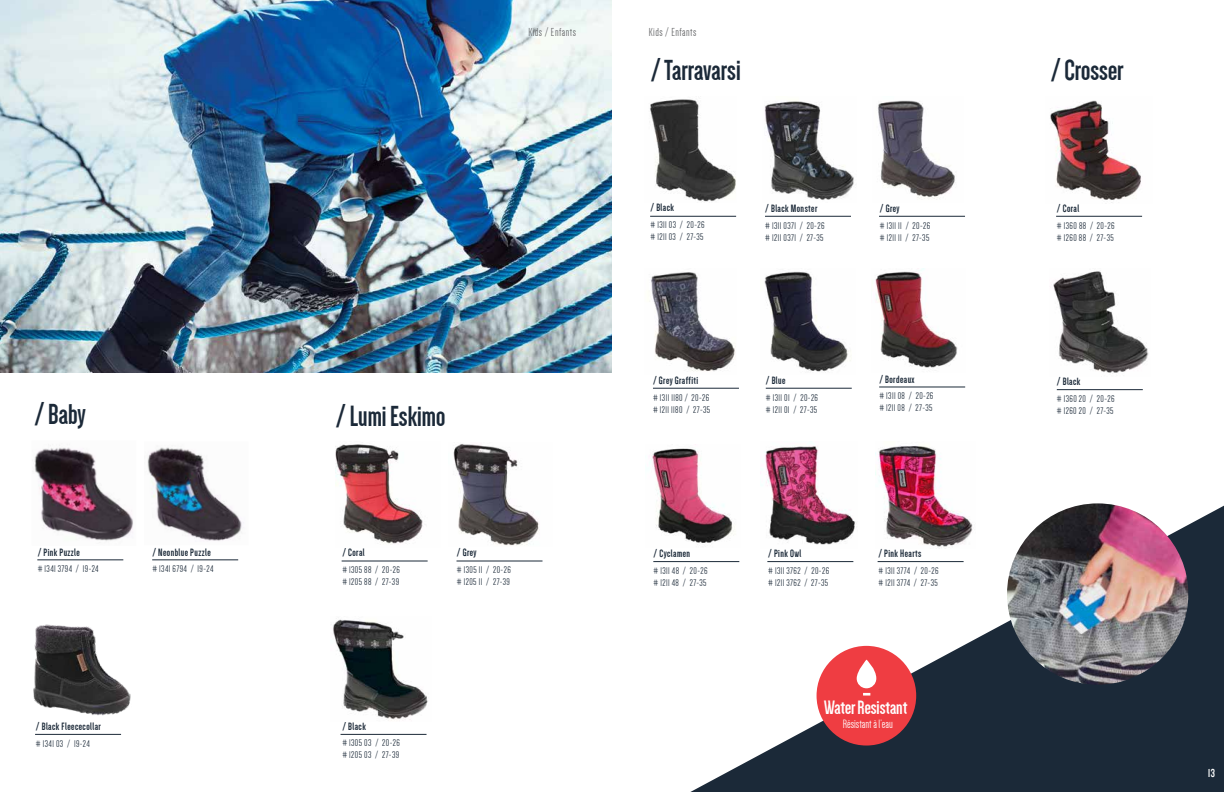
<style>
.page{position:relative;width:1224px;height:792px;background:#fff}
.page>*{position:absolute;margin:0;border:0;box-sizing:border-box;transform-origin:0 0}
.t1{font:700 30px "Dense";color:#1b2938}
.t2{font:700 20px "Dense";color:#fff}
.t3{font:12.5px "Dense";color:#fff}
.t4{font:12px "Dense";letter-spacing:.04em;color:#636466}
.t5{font:700 12px "Dense";color:#fff}
.t6{font:700 11px "Dense";letter-spacing:.04em;color:#1b2938}
.t7{font:10px/12px "Dense";letter-spacing:.04em;color:#1b2938}
</style>
<div class="page">
<img style="left:0;top:0;width:612px;height:373px">
<img style="left:650px;top:99px;width:86px;height:103px">
<img style="left:764px;top:101px;width:90px;height:99px">
<img style="left:878px;top:100px;width:77px;height:100px">
<img style="left:651px;top:272px;width:85px;height:99px">
<img style="left:764px;top:271px;width:87px;height:101px">
<img style="left:1050px;top:100px;width:91px;height:103px">
<img style="left:760px;top:441px;width:68px;height:65px">
<img style="left:875px;top:445px;width:71px;height:61px">
<img style="left:1053px;top:271px;width:96px;height:103px">
<hr style="left:650px;top:216px;width:86px;height:1px;background:#1b2938">
<hr style="left:765px;top:216px;width:86px;height:1px;background:#1b2938">
<hr style="left:653px;top:561px;width:86px;height:1px;background:#1b2938">
<hr style="left:879px;top:386px;width:86px;height:1px;background:#1b2938">
<hr style="left:1056px;top:216px;width:86px;height:1px;background:#1b2938">
<hr style="left:879px;top:216px;width:86px;height:1px;background:#1b2938">
<hr style="left:1057px;top:389px;width:86px;height:1px;background:#1b2938">
<hr style="left:653px;top:388px;width:86px;height:1px;background:#1b2938">
<hr style="left:766px;top:388px;width:86px;height:1px;background:#1b2938">
<img style="left:651px;top:444px;width:73px;height:97px">
<img style="left:875px;top:269px;width:83px;height:99px">
<img style="left:34px;top:445px;width:99px;height:96px">
<img style="left:336px;top:444px;width:87px;height:101px">
<img style="left:33px;top:624px;width:98px;height:92px">
<img style="left:333px;top:619px;width:95px;height:101px">
<hr style="left:37px;top:559px;width:86px;height:1px;background:#1b2938">
<hr style="left:342px;top:561px;width:86px;height:1px;background:#1b2938">
<hr style="left:152px;top:559px;width:86px;height:1px;background:#1b2938">
<hr style="left:457px;top:561px;width:86px;height:1px;background:#1b2938">
<hr style="left:35px;top:734px;width:86px;height:1px;background:#1b2938">
<hr style="left:341px;top:734px;width:86px;height:1px;background:#1b2938">
<img style="left:147px;top:447px;width:95px;height:94px">
<img style="left:453px;top:444px;width:87px;height:102px">
<svg style="left:690px;top:506px;width:534px;height:286px"></svg>
<img style="left:1007px;top:503px;width:181px;height:182px;border-radius:91px">
<div style="left:817px;top:646px;width:99px;height:100px;background:#ef3d42;border-radius:50%"></div>
<svg style="left:857px;top:660px;width:19px;height:28px"></svg>
<svg style="left:863px;top:693px;width:7px;height:3px"></svg>
<p class="t4" style="left:528px;top:26px;width:49px">Kids / Enfants</p>
<h1 class="t1" style="left:34px;top:400px;width:53px">/Baby</h1>
<h1 class="t1" style="left:336px;top:401px;width:111px">/Lumi Eskimo</h1>
<p class="t6" style="left:38px;top:547px;width:44px">/ Pink Puzzle</p>
<p class="t7" style="left:38px;top:563px;width:62px"># 1341 3794 / 19-24</p>
<p class="t6" style="left:152px;top:547px;width:60px">/ Neonblue Puzzle</p>
<p class="t7" style="left:152px;top:563px;width:63px"># 1341 6794 / 19-24</p>
<p class="t6" style="left:342px;top:547px;width:24px">/ Coral</p>
<p class="t7" style="left:342px;top:563px;width:59px"># 1305 88 / 20-26 # 1205 88 / 27-39</p>
<p class="t6" style="left:457px;top:547px;width:21px">/ Grey</p>
<p class="t7" style="left:457px;top:563px;width:55px"># 1305 11 / 20-26 # 1205 11 / 27-39</p>
<p class="t6" style="left:36px;top:721px;width:66px">/ Black Fleececollar</p>
<p class="t7" style="left:36px;top:738px;width:55px"># 1341 03 / 19-24</p>
<p class="t6" style="left:342px;top:720px;width:25px">/ Black</p>
<p class="t7" style="left:342px;top:737px;width:59px"># 1305 03 / 20-26 # 1205 03 / 27-39</p>
<p class="t4" style="left:649px;top:26px;width:49px">Kids / Enfants</p>
<h1 class="t1" style="left:651px;top:55px;width:91px">/Tarravarsi</h1>
<h1 class="t1" style="left:1051px;top:55px;width:74px">/Crosser</h1>
<p class="t6" style="left:651px;top:202px;width:25px">/ Black</p>
<p class="t7" style="left:651px;top:219px;width:55px"># 1311 03 / 20-26 # 1211 03 / 27-35</p>
<p class="t6" style="left:765px;top:203px;width:54px">/ Black Monster</p>
<p class="t7" style="left:765px;top:220px;width:61px"># 1311 0371 / 20-26 # 1211 0371 / 27-35</p>
<p class="t6" style="left:880px;top:203px;width:21px">/ Grey</p>
<p class="t7" style="left:880px;top:220px;width:52px"># 1311 11 / 20-26 # 1211 11 / 27-35</p>
<p class="t6" style="left:1057px;top:203px;width:24px">/ Coral</p>
<p class="t7" style="left:1057px;top:220px;width:59px"># 1360 88 / 20-26 # 1260 88 / 27-35</p>
<p class="t6" style="left:653px;top:375px;width:47px">/ Grey Graffiti</p>
<p class="t7" style="left:653px;top:392px;width:59px"># 1311 1180 / 20-26 # 1211 1180 / 27-35</p>
<p class="t6" style="left:766px;top:375px;width:21px">/ Blue</p>
<p class="t7" style="left:766px;top:392px;width:54px"># 1311 01 / 20-26 # 1211 01 / 27-35</p>
<p class="t6" style="left:879px;top:374px;width:37px">/ Bordeaux</p>
<p class="t7" style="left:879px;top:390px;width:56px"># 1311 08 / 20-26 # 1211 08 / 27-35</p>
<p class="t6" style="left:1057px;top:376px;width:25px">/ Black</p>
<p class="t7" style="left:1057px;top:393px;width:59px"># 1360 20 / 20-26 # 1260 20 / 27-35</p>
<p class="t6" style="left:654px;top:548px;width:38px">/ Cyclamen</p>
<p class="t7" style="left:654px;top:565px;width:55px"># 1311 48 / 20-26 # 1211 48 / 27-35</p>
<p class="t6" style="left:768px;top:548px;width:35px">/ Pink Owl</p>
<p class="t7" style="left:768px;top:565px;width:62px"># 1311 3762 / 20-26 # 1211 3762 / 27-35</p>
<p class="t6" style="left:878px;top:548px;width:45px">/ Pink Hearts</p>
<p class="t7" style="left:878px;top:565px;width:62px"># 1311 3774 / 20-26 # 1211 3774 / 27-35</p>
<h2 class="t2" style="left:824px;top:698px;width:85px">Water Resistant</h2>
<p class="t3" style="left:843px;top:718px;width:52px">Résistant à l’eau</p>
<p class="t5" style="left:1208px;top:768px;width:8px">13</p>
</div>
